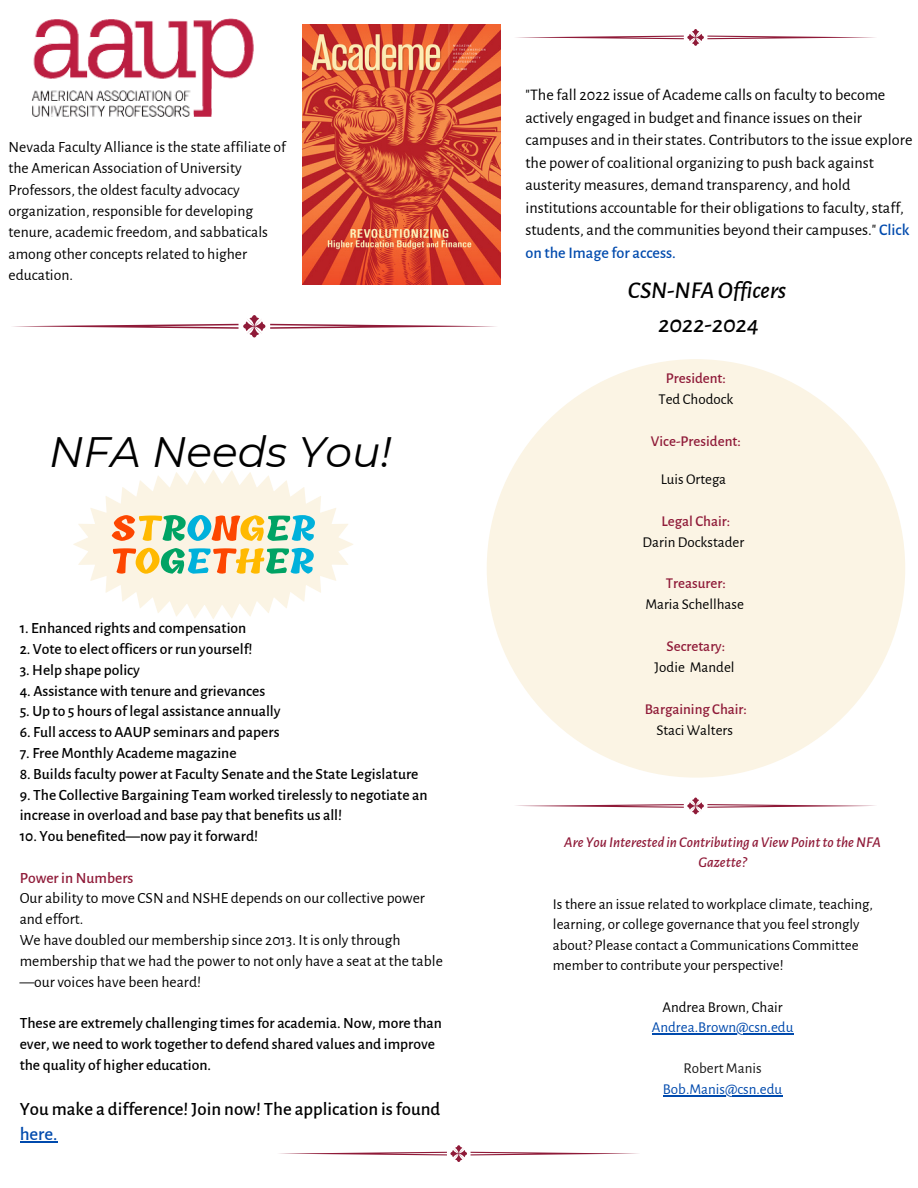
<style>
.page{position:relative;width:918px;height:1188px;background:#fff}
.page>*{position:absolute;margin:0;border:0;box-sizing:border-box;transform-origin:0 0}
.t1{font:italic 42.45px "Montserrat";color:#000}
.t2{font:italic 500 24.15px/33.8px "Alegreya Sans";color:#000;text-align:center}
.t3{font:500 18.75px "Alegreya Sans";color:#000}
.t4{font:500 18.75px "Alegreya Sans";color:#004aad}
.t5{font:16.2px/22.5px "Alegreya Sans";color:#000}
.t6{font:500 15.6px/20.9px "Alegreya Sans";color:#000}
.t7{font:15.6px/21.3px "Alegreya Sans";color:#000}
.t8{font:500 15.6px "Alegreya Sans";color:#8f1a38}
.t9{font:15px/20.5px "Alegreya Sans";color:#000}
.t10{font:500 15px "Alegreya Sans";color:#8f1a38}
.t11{font:italic 500 15px/20.5px "Alegreya Sans";color:#8f1a38;text-align:center}
.t12{font:15px "Alegreya Sans";color:#004aad}
.t13{font:15px "Alegreya Sans";color:#181818}
.t14{font:14.85px "Alegreya Sans";color:#000}
.s1{font-weight:500;color:#004aad}
</style>
<div class="page">
<img style="left:31px;top:18px;width:223px;height:99px">
<img style="left:302px;top:25px;width:198px;height:260px">
<svg style="left:73px;top:470px;width:280px;height:149px"></svg>
<svg style="left:516px;top:29px;width:359px;height:17px"></svg>
<svg style="left:13px;top:315px;width:483px;height:23px"></svg>
<div style="left:487px;top:359px;width:418px;height:419px;background:#fbf4e4;border-radius:50%"></div>
<svg style="left:279px;top:1145px;width:360px;height:17px"></svg>
<svg style="left:516px;top:798px;width:359px;height:16px"></svg>
<hr style="left:20px;top:1141px;width:38px;height:2px;background:#004aad">
<hr style="left:652px;top:1033px;width:141px;height:1px;background:#004aad">
<hr style="left:663px;top:1095px;width:119px;height:1px;background:#004aad">
<p class="t7" style="left:9px;top:137px;width:279px">Nevada Faculty Alliance is the state affiliate of the American Association of University Professors, the oldest faculty advocacy organization, responsible for developing tenure, academic freedom, and sabbaticals among other concepts related to higher education.</p>
<h1 class="t1" style="left:49px;top:426px;width:344px">NFA Needs You!</h1>
<p class="t6" style="left:20px;top:618px;width:228px">1. Enhanced rights and compensation</p>
<p class="t6" style="left:20px;top:639px;width:234px">2. Vote to elect officers or run yourself!</p>
<p class="t6" style="left:20px;top:660px;width:122px">3. Help shape policy</p>
<p class="t6" style="left:20px;top:680px;width:247px">4. Assistance with tenure and grievances</p>
<p class="t6" style="left:20px;top:701px;width:263px">5. Up to 5 hours of legal assistance annually</p>
<p class="t6" style="left:20px;top:722px;width:261px">6. Full access to AAUP seminars and papers</p>
<p class="t6" style="left:20px;top:743px;width:219px">7. Free Monthly Academe magazine</p>
<p class="t6" style="left:20px;top:764px;width:400px">8. Builds faculty power at Faculty Senate and the State Legislature</p>
<p class="t6" style="left:20px;top:784px;width:409px">9. The Collective Bargaining Team worked tirelessly to negotiate an increase in overload and base pay that benefits us all!</p>
<p class="t6" style="left:20px;top:826px;width:240px">10. You benefited—now pay it forward!</p>
<p class="t8" style="left:20px;top:870px;width:115px">Power in Numbers</p>
<p class="t7" style="left:20px;top:888px;width:425px;line-height:20.9px">Our ability to move CSN and NSHE depends on our collective power and effort.<br>We have doubled our membership since 2013. It is only through membership that we had the power to not only have a seat at the table —our voices have been heard!</p>
<p class="t6" style="left:20px;top:1013px;width:424px">These are extremely challenging times for academia. Now, more than ever, we need to work together to defend shared values and improve the quality of higher education.</p>
<p class="t3" style="left:20px;top:1100px;width:422px">You make a difference! Join now! The application is found</p>
<p class="t4" style="left:20px;top:1125px;width:39px">here.</p>
<p class="t5" style="left:525px;top:84px;width:388px">"The fall 2022 issue of Academe calls on faculty to become actively engaged in budget and finance issues on their campuses and in their states. Contributors to the issue explore the power of coalitional organizing to push back against austerity measures, demand transparency, and hold institutions accountable for their obligations to faculty, staff, students, and the communities beyond their campuses." <span class="s1">Click on the Image for access.</span></p>
<h2 class="t2" style="left:628px;top:274px;width:160px">CSN-NFAOfficers<br>2022-2024</h2>
<p class="t10" style="left:666px;top:371px;width:62px">President:</p>
<p class="t9" style="left:658px;top:389px;width:77px">Ted Chodock</p>
<p class="t10" style="left:651px;top:434px;width:91px">Vice-President:</p>
<p class="t14" style="left:661px;top:472px;width:67px">Luis Ortega</p>
<p class="t10" style="left:662px;top:514px;width:70px">Legal Chair:</p>
<p class="t9" style="left:643px;top:532px;width:103px">Darin Dockstader</p>
<p class="t10" style="left:666px;top:576px;width:62px">Treasurer:</p>
<p class="t9" style="left:645px;top:595px;width:100px">Maria Schellhase</p>
<p class="t10" style="left:667px;top:639px;width:60px">Secretary:</p>
<p class="t9" style="left:655px;top:657px;width:81px">Jodie Mandel</p>
<p class="t10" style="left:645px;top:702px;width:104px">Bargaining Chair:</p>
<p class="t9" style="left:656px;top:720px;width:78px">Staci Walters</p>
<p class="t11" style="left:564px;top:832px;width:318px">Are You Interested in Contributing a ViewPointto theNFA<br>Gazette?</p>
<p class="t9" style="left:553px;top:894px;width:322px">Is there an issue related to workplace climate, teaching, learning, or college governance that you feel strongly about? Please contact a Communications Committee member to contribute your perspective!</p>
<p class="t9" style="left:662px;top:997px;width:122px">Andrea Brown, Chair</p>
<p class="t12" style="left:652px;top:1020px;width:143px">Andrea.Brown@csn.edu</p>
<p class="t13" style="left:684px;top:1061px;width:80px">Robert Manis</p>
<p class="t12" style="left:663px;top:1082px;width:121px">Bob.Manis@csn.edu</p>
</div>
